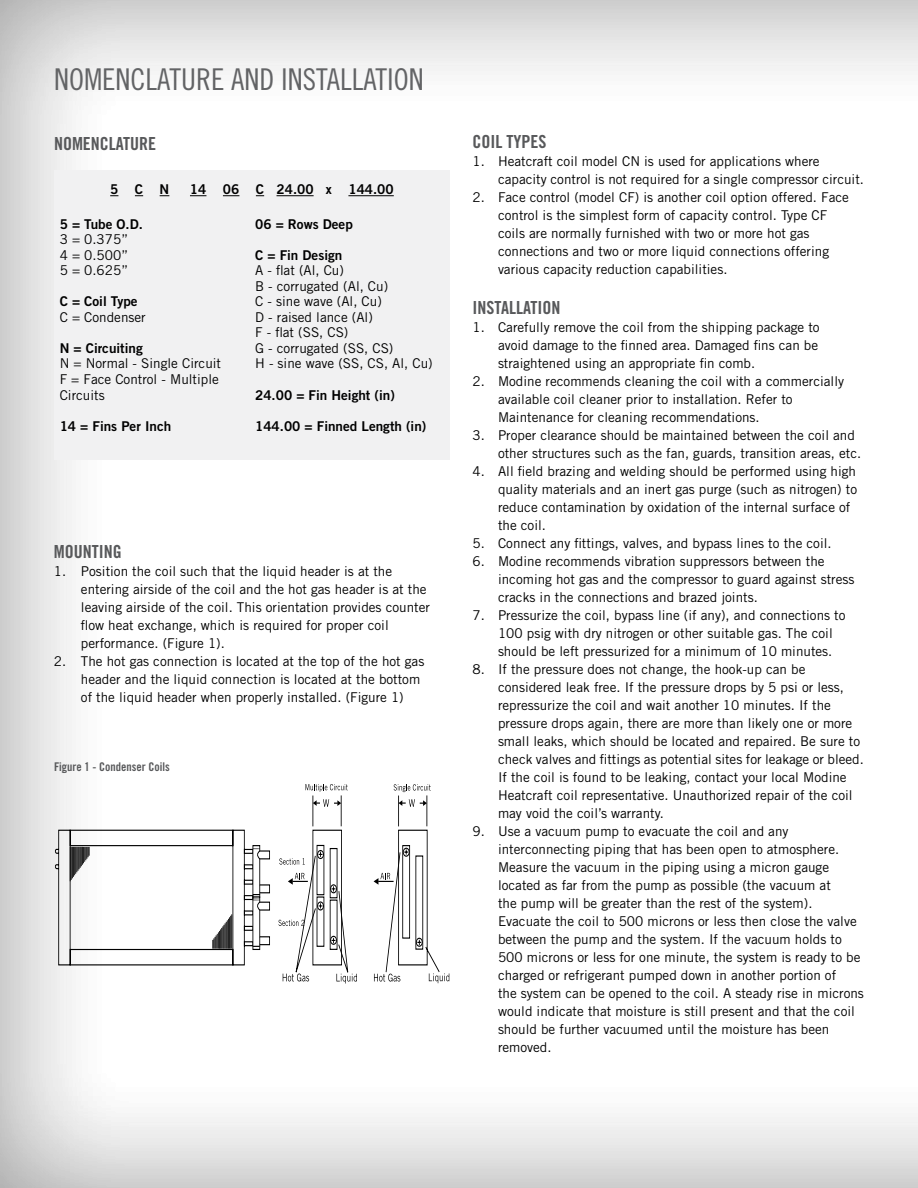
<style>
.page{position:relative;width:918px;height:1188px;background:#fff}
.page>*{position:absolute;margin:0;border:0;box-sizing:border-box;transform-origin:0 0}
.t1{font:30px "Trade Gothic LT Std Cn 18";color:#636466}
.t2{font:18px "Trade Gothic LT Std Bd Cn 20";color:#58595b}
.t3{font:13.5px/18px "Trade Gothic LT Std";color:#000}
.t4{font:13.5px "Trade Gothic LT Std Bd 2";color:#000}
.t5{font:12px "Trade Gothic LT Std Bd Cn 20";color:#58595b}
</style>
<div class="page">
<div style="left:0;top:0;width:918px;height:1188px;background:#000;opacity:.24"></div>
<div style="left:313px;top:830px;width:29px;height:135px;border:1px solid #000"></div>
<hr style="left:341px;top:795px;width:1px;height:31px;background:#000">
<hr style="left:313px;top:796px;width:1px;height:30px;background:#000">
<svg style="left:313px;top:799px;width:28px;height:8px"></svg>
<svg style="left:394px;top:784px;width:37px;height:8px"></svg>
<svg style="left:305px;top:784px;width:43px;height:8px"></svg>
<svg style="left:55px;top:829px;width:215px;height:137px"></svg>
<svg style="left:330px;top:848px;width:27px;height:136px"></svg>
<svg style="left:278px;top:845px;width:46px;height:136px"></svg>
<hr style="left:427px;top:795px;width:1px;height:31px;background:#000">
<hr style="left:398px;top:796px;width:1px;height:30px;background:#000">
<svg style="left:399px;top:799px;width:28px;height:8px"></svg>
<svg style="left:374px;top:829px;width:75px;height:154px"></svg>
<div style="left:54px;top:170px;width:396px;height:290px;background:#f1f1f2"></div>
<svg style="left:190px;top:195px;width:16px;height:1px"></svg>
<svg style="left:223px;top:195px;width:16px;height:1px"></svg>
<hr style="left:277px;top:195px;width:37px;height:1px;background:#000">
<hr style="left:348px;top:195px;width:46px;height:1px;background:#000">
<h1 class="t1" style="left:54px;top:61px;width:371px">NOMENCLATURE AND INSTALLATION</h1>
<h2 class="t2" style="left:54px;top:133px;width:104px">NOMENCLATURE</h2>
<p class="t4" style="left:110px;top:181px;width:61px">5 C N</p>
<p class="t4" style="left:190px;top:181px;width:205px">14 06 C 24.00 x 144.00</p>
<p class="t4" style="left:60px;top:216px;width:85px">5 = Tube O.D.</p>
<p class="t3" style="left:60px;top:231px;width:70px;line-height:15.6px;text-align:justify">3 = 0.375” 4 = 0.500” 5 = 0.625”</p>
<p class="t4" style="left:60px;top:293px;width:79px">C = Coil Type</p>
<p class="t3" style="left:60px;top:308px;width:88px">C = Condenser</p>
<p class="t4" style="left:60px;top:340px;width:85px">N = Circuiting</p>
<p class="t3" style="left:60px;top:356px;width:163px;line-height:15.6px">N = Normal - Single Circuit<br>F = Face Control - Multiple<br>Circuits</p>
<p class="t4" style="left:60px;top:417px;width:113px">14 = Fins Per Inch</p>
<p class="t4" style="left:255px;top:216px;width:99px">06 = Rows Deep</p>
<p class="t4" style="left:255px;top:247px;width:89px">C = Fin Design</p>
<p class="t3" style="left:255px;top:263px;width:179px;line-height:15.5px">A - flat (Al, Cu)<br>B - corrugated (Al, Cu)<br>C - sine wave (Al, Cu)<br>D - raised lance (Al)<br>F - flat (SS, CS)<br>G - corrugated (SS, CS)<br>H - sine wave (SS, CS, Al, Cu)</p>
<p class="t4" style="left:255px;top:386px;width:141px">24.00 = Fin Height (in)</p>
<p class="t4" style="left:255px;top:417px;width:173px">144.00 = Finned Length (in)</p>
<h2 class="t2" style="left:54px;top:540px;width:67px">MOUNTING</h2>
<p class="t3" style="left:81px;top:562px;width:351px;text-indent:-27px">1. Position the coil such that the liquid header is at the entering airside of the coil and the hot gas header is at the leaving airside of the coil. This orientation provides counter&shy;flow heat exchange, which is required for proper coil performance. (Figure 1).</p>
<p class="t3" style="left:81px;top:652px;width:345px;text-indent:-27px">2. The hot gas connection is located at the top of the hot gas header and the liquid connection is located at the bottom of the liquid header when properly installed. (Figure 1)</p>
<p class="t5" style="left:54px;top:759px;width:117px">FIGURE 1 - CONDENSER COILS</p>
<h2 class="t2" style="left:472px;top:131px;width:75px">COIL TYPES</h2>
<p class="t3" style="left:498px;top:152px;width:367px;text-indent:-26px">1. Heatcraft coil model CN is used for applications where capacity control is not required for a single compressor circuit.</p>
<p class="t3" style="left:498px;top:188px;width:352px;text-indent:-26px">2. Face control (model CF) is another coil option offered. Face control is the simplest form of capacity control. Type CF coils are normally furnished with two or more hot gas connections and two or more liquid connections offering various capacity reduction capabilities.</p>
<h2 class="t2" style="left:472px;top:296px;width:90px">INSTALLATION</h2>
<p class="t3" style="left:498px;top:318px;width:323px;text-align:justify;text-indent:-26px">1. Carefully remove the coil from the shipping package to avoid damage to the finned area. Damaged fins can be straightened using an appropriate fin comb.</p>
<p class="t3" style="left:498px;top:372px;width:348px;text-indent:-26px">2. Modine recommends cleaning the coil with a commercially available coil cleaner prior to installation. Refer to<br>Maintenance for cleaning recommendations.</p>
<p class="t3" style="left:498px;top:426px;width:365px;text-indent:-26px">3. Proper clearance should be maintained between the coil and other structures such as the fan, guards, transition areas, etc.</p>
<p class="t3" style="left:498px;top:462px;width:361px;text-indent:-26px">4. All field brazing and welding should be performed using high quality materials and an inert gas purge (such as nitrogen) to reduce contamination by oxidation of the internal surface of the coil.</p>
<p class="t3" style="left:472px;top:534px;width:361px">5. Connect any fittings, valves, and bypass lines to the coil.</p>
<p class="t3" style="left:498px;top:552px;width:358px;text-indent:-26px">6. Modine recommends vibration suppressors between the incoming hot gas and the compressor to guard against stress cracks in the connections and brazed joints.</p>
<p class="t3" style="left:498px;top:606px;width:349px;text-indent:-26px">7. Pressurize the coil, bypass line (if any), and connections to<br>100 psig with dry nitrogen or other suitable gas. The coil should be left pressurized for a minimum of 10 minutes.</p>
<p class="t3" style="left:498px;top:660px;width:367px;text-indent:-26px">8. If the pressure does not change, the hook-up can be considered leak free. If the pressure drops by 5 psi or less, repressurize the coil and wait another 10 minutes. If the pressure drops again, there are more than likely one or more small leaks, which should be located and repaired. Be sure to check valves and fittings as potential sites for leakage or bleed.<br>If the coil is found to be leaking, contact your local Modine Heatcraft coil representative. Unauthorized repair of the coil may void the coil’s warranty.</p>
<p class="t3" style="left:498px;top:822px;width:367px;text-indent:-26px">9. Use a vacuum pump to evacuate the coil and any interconnecting piping that has been open to atmosphere.<br>Measure the vacuum in the piping using a micron gauge located as far from the pump as possible (the vacuum at<br>the pump will be greater than the rest of the system).<br>Evacuate the coil to 500 microns or less then close the valve between the pump and the system. If the vacuum holds to 500 microns or less for one minute, the system is ready to be charged or refrigerant pumped down in another portion of<br>the system can be opened to the coil. A steady rise in microns would indicate that moisture is still present and that the coil should be further vacuumed until the moisture has been removed.</p>
</div>
